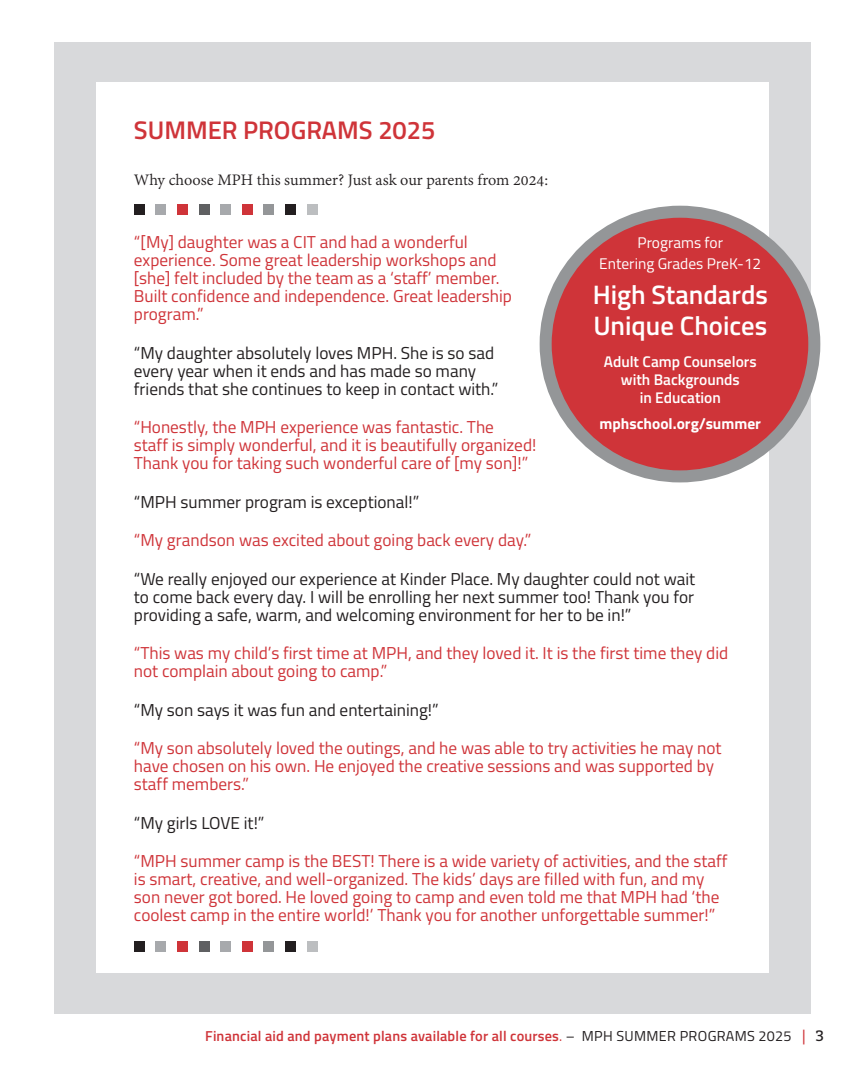
<style>
.page{position:relative;width:864px;height:1080px;background:#fff}
.page>*{position:absolute;margin:0;border:0;box-sizing:border-box;transform-origin:0 0}
.t1{font:600 26.7px/30.9px "Titillium";color:#fff}
.t2{font:600 25.5px "Titillium";color:#cf3439}
.t3{font:17.4px "Adobe Devanagari";color:#231f20}
.t4{font:17.25px/18px "Titillium";color:#cf3439}
.t5{font:17.25px/18px "Titillium";color:#231f20}
.t6{font:600 15.45px/18.3px "Titillium";color:#fff;text-align:center}
.t7{font:15.45px/21px "Titillium";color:#fff;text-align:center}
.t8{font:700 15.45px "Titillium";color:#fff}
.t9{font:600 14.4px "Titillium";letter-spacing:.01em;color:#cf3439}
.s1{font-weight:400}
.s2{font-weight:400;color:#231f20}
.s3{font-family:"Bitter";font-weight:400;font-size:15px}
.s4{font-family:"Bitter";font-weight:400;font-size:15px;color:#231f20}
</style>
<div class="page">
<div style="left:54px;top:42px;width:756px;height:972px;background:#d8d9db"></div>
<div style="left:96px;top:83px;width:672px;height:890px;background:#fff"></div>
<div style="left:546px;top:212px;width:268px;height:264px;background:#cf3439;border-radius:50%"></div>
<div style="left:540px;top:206px;width:280px;height:276px;border:12px solid #949698;border-radius:50%"></div>
<div style="left:134px;top:941px;width:11px;height:11px;background:#231f20"></div>
<div style="left:156px;top:941px;width:10px;height:11px;background:#a7a9ac"></div>
<div style="left:177px;top:941px;width:11px;height:11px;background:#cf3439"></div>
<div style="left:199px;top:941px;width:11px;height:11px;background:#5f6062"></div>
<div style="left:220px;top:941px;width:11px;height:11px;background:#a7a9ac"></div>
<div style="left:242px;top:941px;width:11px;height:11px;background:#cf3439"></div>
<div style="left:264px;top:941px;width:10px;height:11px;background:#949698"></div>
<div style="left:285px;top:941px;width:11px;height:11px;background:#231f20"></div>
<div style="left:307px;top:941px;width:11px;height:11px;background:#bcbec0"></div>
<div style="left:134px;top:204px;width:11px;height:11px;background:#231f20"></div>
<div style="left:156px;top:204px;width:10px;height:11px;background:#a7a9ac"></div>
<div style="left:177px;top:204px;width:11px;height:11px;background:#cf3439"></div>
<div style="left:199px;top:204px;width:11px;height:11px;background:#5f6062"></div>
<div style="left:220px;top:204px;width:11px;height:11px;background:#a7a9ac"></div>
<div style="left:242px;top:204px;width:11px;height:11px;background:#cf3439"></div>
<div style="left:264px;top:204px;width:10px;height:11px;background:#949698"></div>
<div style="left:285px;top:204px;width:11px;height:11px;background:#231f20"></div>
<div style="left:307px;top:204px;width:11px;height:11px;background:#bcbec0"></div>
<h2 class="t2" style="left:134px;top:111px;width:303px">SUMMER PROGRAMS 2025</h2>
<p class="t3" style="left:134px;top:170px;width:416px">Why choose MPH this summer? Just ask our parents from 2024:</p>
<p class="t4" style="left:134px;top:232px;width:380px">“[My] daughter was a CIT and had a wonderful experience. Some great leadership workshops and [she] felt included by the team as a ‘staff’ member.<br>Built confidence and independence. Great leadership program.”</p>
<p class="t5" style="left:134px;top:343px;width:366px">“My daughter absolutely loves MPH. She is so sad every year when it ends and has made so many friends that she continues to keep in contact with.”</p>
<p class="t4" style="left:134px;top:417px;width:404px">“Honestly, the MPH experience was fantastic. The<br>staff is simply wonderful, and it is beautifully organized!<br>Thank you for taking such wonderful care of [my son]!”</p>
<p class="t5" style="left:134px;top:492px;width:287px">“MPH summer program is exceptional!”</p>
<p class="t4" style="left:134px;top:530px;width:399px">“My grandson was excited about going back every day.”</p>
<p class="t5" style="left:134px;top:569px;width:563px;text-align:justify">“We really enjoyed our experience at Kinder Place. My daughter could not wait to come back every day. I will be enrolling her next summer too! Thank you for providing a safe, warm, and welcoming environment for her to be in!”</p>
<p class="t4" style="left:134px;top:643px;width:596px">“This was my child’s first time at MPH, and they loved it. It is the first time they did not complain about going to camp.”</p>
<p class="t5" style="left:134px;top:700px;width:306px">“My son says it was fun and entertaining!”</p>
<p class="t4" style="left:134px;top:738px;width:589px">“My son absolutely loved the outings, and he was able to try activities he may not have chosen on his own. He enjoyed the creative sessions and was supported by staff members.”</p>
<p class="t5" style="left:134px;top:813px;width:132px">“My girls LOVE it!”</p>
<p class="t4" style="left:134px;top:852px;width:595px">“MPH summer camp is the BEST! There is a wide variety of activities, and the staff is smart, creative, and well-organized. The kids’ days are filled with fun, and my son never got bored. He loved going to camp and even told me that MPH had ‘the coolest camp in the entire world!’ Thank you for another unforgettable summer!”</p>
<p class="t7" style="left:599px;top:232px;width:164px">Programs for<br>Entering Grades PreK-12</p>
<h1 class="t1" style="left:593px;top:278px;width:177px">High Standards<br>Unique Choices</h1>
<p class="t6" style="left:604px;top:351px;width:154px">Adult Camp Counselors with Backgrounds<br>in Education</p>
<p class="t8" style="left:600px;top:412px;width:163px">mphschool.org/summer</p>
<p class="t9" style="left:205px;top:1025px;width:620px">Financial aid and payment plans available for all courses<span class="s1">.</span> <span class="s2">– MPH SUMMER PROGRAMS 2025</span> <span class="s3">|</span> <span class="s4">3</span></p>
</div>
